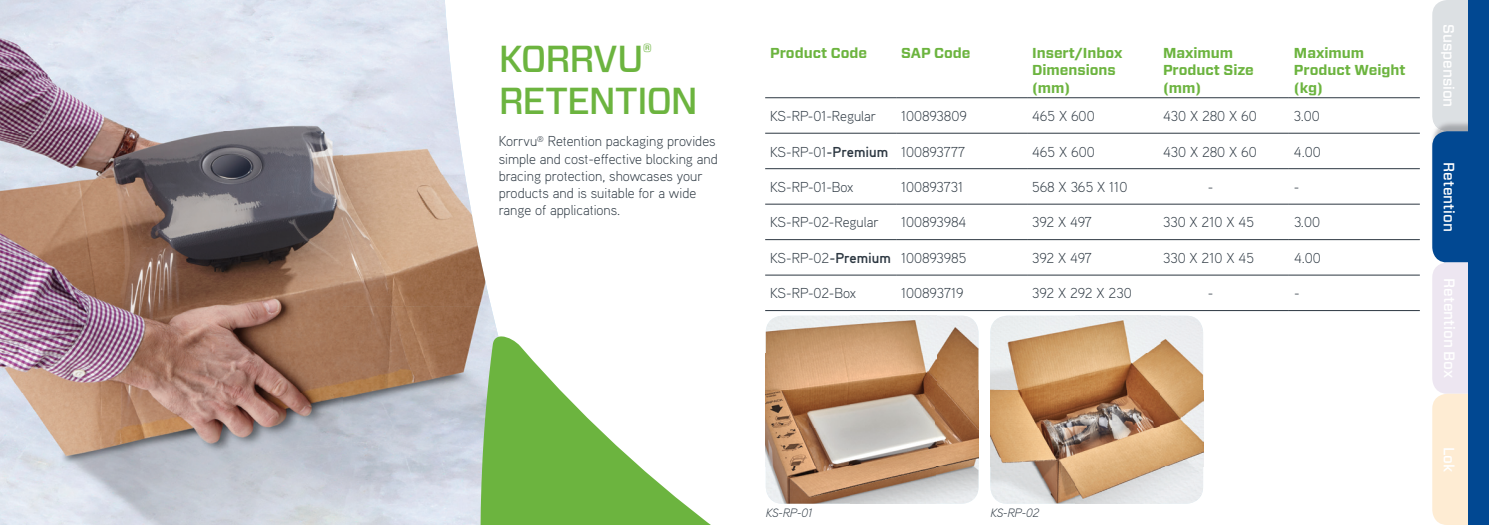
<style>
.page{position:relative;width:1489px;height:525px;background:#fff}
.page>*{position:absolute;margin:0;border:0;box-sizing:border-box;transform-origin:0 0}
.t1{font:500 37.5px/42.6px "Forza";letter-spacing:-.03em;color:#6cb43f}
.t2{font:500 15px "Forza";color:#fff}
.t3{font:300 14.38px/17.2px "Aaux Pro OT";color:#2c3741}
.t4{font:700 14.38px/17.2px "Forza";color:#6cb43f}
.t5{font:300 14.38px "Aaux Pro OT";letter-spacing:-.02em;color:#2c3741}
.t6{font:italic 300 12.12px "Aaux Pro OT";color:#2c3741}
.s1{font-weight:700}
</style>
<div class="page">
<div style="left:1431px;top:0;width:57px;height:131px;background:#dce0e3;border-radius:15px"></div>
<img style="left:1432px;top:121px;width:35px;height:10px">
<div style="left:1431px;top:131px;width:57px;height:131px;background:#014892;border-radius:15px"></div>
<div style="left:1431px;top:262px;width:57px;height:131px;background:#ede6f1;border-radius:15px"></div>
<div style="left:1431px;top:393px;width:57px;height:131px;background:#feecd3;border-radius:15px"></div>
<div style="left:1467px;top:0;width:21px;height:524px;background:#014892"></div>
<img style="left:0;top:0;width:342px;height:524px">
<img style="left:342px;top:0;width:123px;height:175px">
<img style="left:342px;top:175px;width:149px;height:131px">
<img style="left:342px;top:306px;width:157px;height:218px">
<svg style="left:467px;top:336px;width:737px;height:188px"></svg>
<hr style="left:765px;top:97px;width:131px;height:1px;background:#2c3741">
<hr style="left:896px;top:97px;width:130px;height:1px;background:#2c3741">
<hr style="left:1026px;top:97px;width:131px;height:1px;background:#2c3741">
<hr style="left:1157px;top:97px;width:131px;height:1px;background:#2c3741">
<hr style="left:1288px;top:97px;width:131px;height:1px;background:#2c3741">
<hr style="left:765px;top:133px;width:131px;height:1px;background:#2c3741">
<hr style="left:896px;top:133px;width:130px;height:1px;background:#2c3741">
<hr style="left:1026px;top:133px;width:131px;height:1px;background:#2c3741">
<hr style="left:1157px;top:133px;width:131px;height:1px;background:#2c3741">
<hr style="left:1288px;top:133px;width:131px;height:1px;background:#2c3741">
<hr style="left:765px;top:168px;width:131px;height:1px;background:#2c3741">
<hr style="left:896px;top:168px;width:130px;height:1px;background:#2c3741">
<hr style="left:1026px;top:168px;width:131px;height:1px;background:#2c3741">
<hr style="left:1288px;top:168px;width:131px;height:1px;background:#2c3741">
<hr style="left:765px;top:204px;width:131px;height:1px;background:#2c3741">
<hr style="left:896px;top:204px;width:130px;height:1px;background:#2c3741">
<hr style="left:1026px;top:204px;width:131px;height:1px;background:#2c3741">
<hr style="left:1288px;top:204px;width:131px;height:1px;background:#2c3741">
<hr style="left:765px;top:239px;width:131px;height:1px;background:#2c3741">
<hr style="left:896px;top:239px;width:130px;height:1px;background:#2c3741">
<hr style="left:1026px;top:239px;width:131px;height:1px;background:#2c3741">
<hr style="left:1157px;top:239px;width:131px;height:1px;background:#2c3741">
<hr style="left:1288px;top:239px;width:131px;height:1px;background:#2c3741">
<hr style="left:765px;top:274px;width:131px;height:1px;background:#2c3741">
<hr style="left:896px;top:274px;width:130px;height:1px;background:#2c3741">
<hr style="left:1026px;top:274px;width:131px;height:1px;background:#2c3741">
<hr style="left:1288px;top:274px;width:131px;height:1px;background:#2c3741">
<hr style="left:765px;top:310px;width:131px;height:1px;background:#2c3741">
<hr style="left:896px;top:310px;width:130px;height:1px;background:#2c3741">
<hr style="left:1026px;top:310px;width:131px;height:1px;background:#2c3741">
<hr style="left:1288px;top:310px;width:131px;height:1px;background:#2c3741">
<hr style="left:1157px;top:168px;width:131px;height:1px;background:#2c3741">
<hr style="left:1157px;top:204px;width:131px;height:1px;background:#2c3741">
<hr style="left:1157px;top:274px;width:131px;height:1px;background:#2c3741">
<hr style="left:1157px;top:310px;width:131px;height:1px;background:#2c3741">
<img style="left:765px;top:315px;width:213px;height:188px">
<img style="left:990px;top:315px;width:212px;height:188px">
<h1 class="t1" style="left:498px;top:37px;width:201px">KORRVU<sup>®<br></sup>RETENTION</h1>
<p class="t4" style="left:770px;top:45px;width:98px">Product Code</p>
<p class="t4" style="left:901px;top:45px;width:71px">SAP Code</p>
<p class="t4" style="left:1032px;top:45px;width:92px">Insert/Inbox<br>Dimensions (mm)</p>
<p class="t4" style="left:1162px;top:45px;width:92px">Maximum<br>Product Size (mm)</p>
<p class="t4" style="left:1293px;top:45px;width:113px">Maximum<br>Product Weight (kg)</p>
<p class="t3" style="left:770px;top:107px;width:107px">KS-RP-01-Regular</p>
<p class="t3" style="left:901px;top:107px;width:67px">100893809</p>
<p class="t3" style="left:1032px;top:107px;width:64px">465 X 600</p>
<p class="t3" style="left:1162px;top:107px;width:95px">430 X 280 X 60</p>
<p class="t3" style="left:1293px;top:107px;width:28px">3.00</p>
<p class="t3" style="left:770px;top:142px;width:196px">KS-RP-01<span class="s1">-Premium</span> 100893777</p>
<p class="t3" style="left:1032px;top:142px;width:64px">465 X 600</p>
<p class="t3" style="left:1162px;top:142px;width:95px">430 X 280 X 60</p>
<p class="t3" style="left:1293px;top:142px;width:28px">4.00</p>
<p class="t3" style="left:770px;top:178px;width:85px">KS-RP-01-Box</p>
<p class="t3" style="left:901px;top:178px;width:63px">100893731</p>
<p class="t3" style="left:1032px;top:178px;width:97px">568 X 365 X 110</p>
<p class="t3" style="left:1207px;top:178px;width:7px">-</p>
<p class="t3" style="left:1293px;top:178px;width:7px">-</p>
<p class="t3" style="left:770px;top:213px;width:110px">KS-RP-02-Regular</p>
<p class="t3" style="left:901px;top:213px;width:67px">100893984</p>
<p class="t3" style="left:1032px;top:213px;width:61px">392 X 497</p>
<p class="t3" style="left:1162px;top:213px;width:92px">330 X 210 X 45</p>
<p class="t3" style="left:1293px;top:213px;width:28px">3.00</p>
<p class="t3" style="left:770px;top:249px;width:198px">KS-RP-02<span class="s1">-Premium</span> 100893985</p>
<p class="t3" style="left:1032px;top:249px;width:61px">392 X 497</p>
<p class="t3" style="left:1162px;top:249px;width:92px">330 X 210 X 45</p>
<p class="t3" style="left:1293px;top:249px;width:28px">4.00</p>
<p class="t3" style="left:770px;top:284px;width:87px">KS-RP-02-Box</p>
<p class="t3" style="left:901px;top:284px;width:64px">100893719</p>
<p class="t5" style="left:1032px;top:284px;width:101px">392 X 292 X 230</p>
<p class="t3" style="left:1207px;top:284px;width:7px">-</p>
<p class="t3" style="left:1293px;top:284px;width:7px">-</p>
<p class="t3" style="left:498px;top:132px;width:221px">Korrvu<sup>®</sup> Retention packaging provides simple and cost-effective blocking and bracing protection, showcases your products and is suitable for a wide range of applications.</p>
<p class="t6" style="left:765px;top:504px;width:48px">KS-RP-01</p>
<p class="t6" style="left:990px;top:504px;width:50px">KS-RP-02</p>
<p class="t2" style="left:1458px;top:24px;width:85px;rotate:90deg">Suspension</p>
<p class="t2" style="left:1458px;top:162px;width:71px;rotate:90deg">Retention</p>
<p class="t2" style="left:1459px;top:278px;width:101px;rotate:90deg">Retention Box</p>
<p class="t2" style="left:1458px;top:446px;width:27px;rotate:90deg">Lok</p>
</div>
